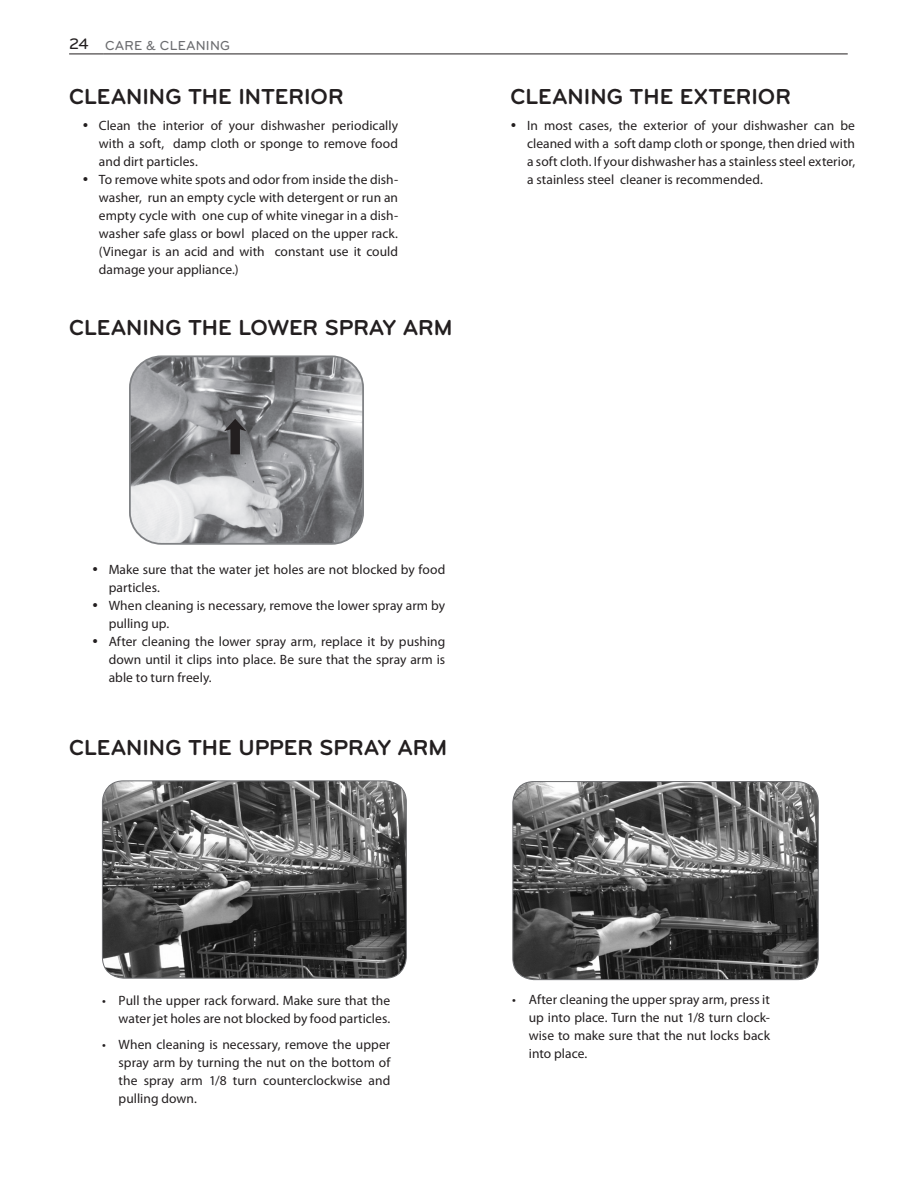
<style>
.page{position:relative;width:919px;height:1191px;background:#fff}
.page>*{position:absolute;margin:0;border:0;box-sizing:border-box;transform-origin:0 0}
.Mid-Title{font:700 22.5px "Bryant LG";color:#231f20}
.Page_Number_-_Left{font:500 15.75px "Bryant LG";color:#231f20}
.t1{font:13.5px/18px "Myriad Pro";letter-spacing:.005em;color:#231f20;text-align:justify}
.Chapter_Title_-_Left{font:500 13.5px "Bryant LG";letter-spacing:.01em;color:#6c6d70}
</style>
<div class="page">
<hr style="left:103px;top:54px;width:744px;height:1px;background:#231f20">
<hr style="left:69px;top:54px;width:34px;height:1px;background:#231f20">
<img style="left:132px;top:358px;width:229px;height:184px">
<div style="left:129px;top:355px;width:235px;height:190px;border:2px solid #808285;border-radius:31px"></div>
<svg style="left:224px;top:419px;width:22px;height:35px"></svg>
<img style="left:102px;top:782px;width:304px;height:196px">
<div style="left:102px;top:780px;width:304px;height:198px;border:1px solid #6c6d70;border-radius:21px"></div>
<img style="left:513px;top:781px;width:305px;height:198px">
<div style="left:512px;top:781px;width:306px;height:199px;border:1px solid #6c6d70;border-radius:21px"></div>
<p class="Page_Number_-_Left" style="left:69px;top:34px;width:21px">24</p>
<p class="Chapter_Title_-_Left" style="left:105px;top:37px;width:126px">CARE &amp; CLEANING</p>
<p class="Mid-Title" style="left:69px;top:82px;width:276px">CLEANING THE INTERIOR</p>
<p class="t1" style="left:99px;top:117px;width:301px">Clean the interior of your dishwasher periodically with a soft, damp cloth or sponge to remove food and dirt particles.</p>
<p class="t1" style="left:99px;top:171px;width:301px">To remove white spots and odor from inside the dish&shy;washer, run an empty cycle with detergent or run an empty cycle with one cup of white vinegar in a dish&shy;washer safe glass or bowl placed on the upper rack. (Vinegar is an acid and with constant use it could damage your appliance.)</p>
<p class="Mid-Title" style="left:69px;top:313px;width:385px">CLEANING THE LOWER SPRAY ARM</p>
<p class="Mid-Title" style="left:510px;top:82px;width:282px">CLEANING THE EXTERIOR</p>
<p class="t1" style="left:527px;top:117px;width:329px">In most cases, the exterior of your dishwasher can be cleaned with a soft damp cloth or sponge, then dried with a soft cloth. If your dishwasher has a stainless steel exterior, a stainless steel cleaner is recommended.</p>
<p class="t1" style="left:109px;top:560px;width:338px">Make sure that the water jet holes are not blocked by food particles.</p>
<p class="t1" style="left:109px;top:596px;width:338px">When cleaning is necessary, remove the lower spray arm by pulling up.</p>
<p class="t1" style="left:109px;top:632px;width:338px">After cleaning the lower spray arm, replace it by pushing down until it clips into place. Be sure that the spray arm is able to turn freely.</p>
<p class="Mid-Title" style="left:69px;top:733px;width:379px">CLEANING THE UPPER SPRAY ARM</p>
<p class="t1" style="left:102px;top:991px;width:290px;text-align:right">• Pull the upper rack forward. Make sure that the water jet holes are not blocked by food particles.</p>
<p class="t1" style="left:119px;top:1035px;width:273px;text-indent:-16px">• When cleaning is necessary, remove the upper spray arm by turning the nut on the bottom of the spray arm 1/8 turn counterclockwise and pulling down.</p>
<p class="t1" style="left:529px;top:990px;width:243px;text-indent:-16px">• After cleaning the upper spray arm, press it up into place. Turn the nut 1/8 turn clock&shy;wise to make sure that the nut locks back into place.</p>
</div>
